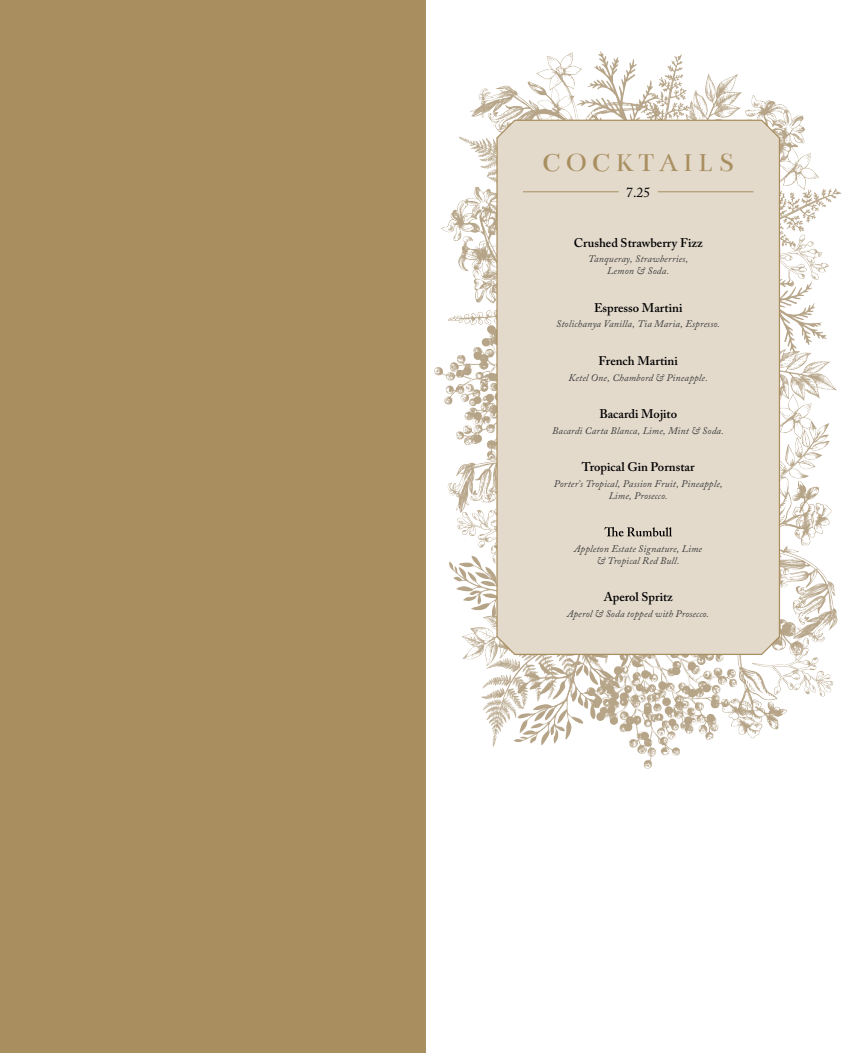
<style>
.page{position:relative;width:851px;height:1053px;background:#fff}
.page>*{position:absolute;margin:0;border:0;box-sizing:border-box;transform-origin:0 0}
.t1{font:27.5px "Bentham";letter-spacing:.175em;color:#a98f60}
.t2{font:13.75px "Adobe Caslon Pro";color:#000}
.t3{font:600 12.5px "Adobe Caslon Pro";color:#000}
.t4{font:italic 10px/12px "Adobe Caslon Pro";letter-spacing:.015em;color:#3c3c3b;text-align:center}
</style>
<div class="page">
<div style="left:0;top:0;width:425px;height:1052px;background:#a98f60"></div>
<img style="left:434px;top:51px;width:408px;height:718px">
<div style="left:495px;top:118px;width:285px;height:537px;background:#e3dacc"></div>
<hr style="left:523px;top:191px;width:95px;height:1px;background:#a98f60">
<hr style="left:657px;top:191px;width:96px;height:1px;background:#a98f60">
<svg style="left:604px;top:527px;width:68px;height:9px"></svg>
<h1 class="t1" style="left:542px;top:147px;width:193px">COCKTAILS</h1>
<h2 class="t2" style="left:626px;top:184px;width:26px">7.25</h2>
<p class="t3" style="left:573px;top:235px;width:130px">Crushed Strawberry Fizz</p>
<p class="t4" style="left:588px;top:253px;width:102px">Tanqueray, Strawberries,<br>Lemon &amp; Soda.</p>
<p class="t3" style="left:594px;top:300px;width:90px">Espresso Martini</p>
<p class="t4" style="left:556px;top:318px;width:165px">Stolichanya Vanilla, Tia Maria, Espresso.</p>
<p class="t3" style="left:598px;top:353px;width:81px">French Martini</p>
<p class="t4" style="left:568px;top:371px;width:141px">Ketel One, Chambord &amp; Pineapple.</p>
<p class="t3" style="left:599px;top:406px;width:79px">Bacardi Mojito</p>
<p class="t4" style="left:552px;top:424px;width:173px">Bacardi Carta Blanca, Lime, Mint &amp; Soda.</p>
<p class="t3" style="left:582px;top:459px;width:114px">Tropical Gin Pornstar</p>
<p class="t4" style="left:553px;top:477px;width:170px">Porter’s Tropical, Passion Fruit, Pineapple,<br>Lime, Prosecco.</p>
<p class="t4" style="left:574px;top:542px;width:129px">Appleton Estate Signature, Lime &amp; Tropical Red Bull.</p>
<p class="t3" style="left:603px;top:589px;width:71px">Aperol Spritz</p>
<p class="t4" style="left:567px;top:607px;width:143px">Aperol &amp; Soda topped with Prosecco.</p>
</div>
